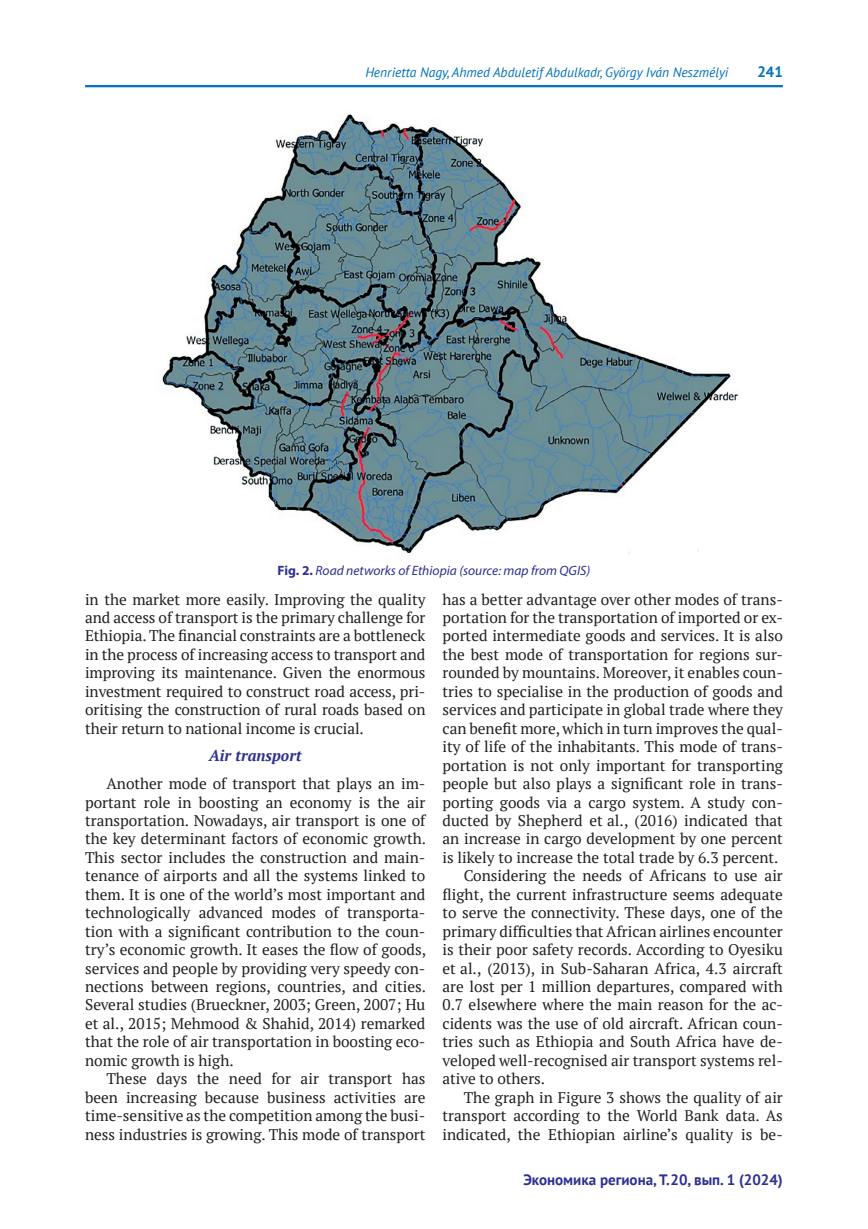
<style>
.page{position:relative;width:868px;height:1229px;background:#fff}
.page>*{position:absolute;margin:0;border:0;box-sizing:border-box;transform-origin:0 0}
.t1{font:15.3px/18.5px "PT Serif";color:#231f20;text-align:justify}
.t2{font:italic 700 15.3px "PT Serif";color:#2e3092}
.t3{font:700 15px "PT Sans";color:#2e3092}
.t4{font:700 15px "PT Sans";color:#0072bc}
.t5{font:italic 13.5px "PT Sans";color:#0072bc}
.t6{font:italic 13.5px "Myriad Pro";color:#2e3092}
.s1{font-weight:700;font-style:normal}
</style>
<div class="page">
<hr style="left:85px;top:85px;width:697px;height:2px;background:#0072bc">
<img style="left:162px;top:114px;width:577px;height:440px">
<p class="t5" style="left:365px;top:64px;width:364px">Henrietta Nagy, Ahmed Abduletif Abdulkadr, György Iván Neszmélyi</p>
<p class="t4" style="left:757px;top:61px;width:27px">241</p>
<p class="t6" style="left:277px;top:562px;width:314px"><span class="s1">Fig. 2.</span> Road networks of Ethiopia (source: map from QGIS)</p>
<p class="t1" style="left:85px;top:590px;width:342px">in the market more easily. Improving the quality and access of transport is the primary challenge for Ethiopia. The financial constraints are a bottleneck in the process of increasing access to transport and improving its maintenance. Given the enormous investment required to construct road access, pri&shy;oritising the construction of rural roads based on their return to national income is crucial.</p>
<p class="t2" style="left:209px;top:745px;width:94px">Air transport</p>
<p class="t1" style="left:85px;top:774px;width:342px;text-indent:21px">Another mode of transport that plays an im&shy;portant role in boosting an economy is the air transportation. Nowadays, air transport is one of the key determinant factors of economic growth.<br>This sector includes the construction and main&shy;tenance of airports and all the systems linked to them. It is one of the world’s most important and technologically advanced modes of transporta&shy;tion with a significant contribution to the coun&shy;try’s economic growth. It eases the flow of goods, services and people by providing very speedy con&shy;nections between regions, countries, and cities.<br>Several studies (Brueckner, 2003; Green, 2007; Hu et al., 2015; Mehmood &amp; Shahid, 2014) remarked that the role of air transportation in boosting eco&shy;nomic growth is high.</p>
<p class="t1" style="left:85px;top:1069px;width:342px;text-indent:21px">These days the need for air transport has been increasing because business activities are time-sensitive as the competition among the busi&shy;ness industries is growing. This mode of transport</p>
<p class="t1" style="left:442px;top:590px;width:342px">has a better advantage over other modes of trans-</p>
<p class="t1" style="left:442px;top:608px;width:342px">portation for the transportation of imported or ex-</p>
<p class="t1" style="left:442px;top:627px;width:342px">ported intermediate goods and services. It is also</p>
<p class="t1" style="left:442px;top:645px;width:342px">the best mode of transportation for regions sur-</p>
<p class="t1" style="left:442px;top:663px;width:342px">rounded by mountains. Moreover, it enables coun-</p>
<p class="t1" style="left:442px;top:682px;width:342px">tries to specialise in the production of goods and</p>
<p class="t1" style="left:442px;top:700px;width:342px">services and participate in global trade where they</p>
<p class="t1" style="left:442px;top:719px;width:342px">can benefit more, which in turn improves the qual-</p>
<p class="t1" style="left:442px;top:737px;width:342px">ity of life of the inhabitants. This mode of trans-</p>
<p class="t1" style="left:442px;top:756px;width:342px">portation is not only important for transporting</p>
<p class="t1" style="left:442px;top:774px;width:342px">people but also plays a significant role in trans-</p>
<p class="t1" style="left:442px;top:793px;width:342px">porting goods via a cargo system. A study con-</p>
<p class="t1" style="left:442px;top:811px;width:342px">ducted by Shepherd et al., (2016) indicated that</p>
<p class="t1" style="left:442px;top:829px;width:342px">an increase in cargo development by one percent</p>
<p class="t1" style="left:442px;top:848px;width:337px">is likely to increase the total trade by 6.3 percent.</p>
<p class="t1" style="left:463px;top:866px;width:320px">Considering the needs of Africans to use air</p>
<p class="t1" style="left:442px;top:885px;width:342px">flight, the current infrastructure seems adequate</p>
<p class="t1" style="left:442px;top:903px;width:342px">to serve the connectivity. These days, one of the</p>
<p class="t1" style="left:442px;top:922px;width:342px">primary difficulties that African airlines encounter</p>
<p class="t1" style="left:442px;top:940px;width:342px">is their poor safety records. According to Oyesiku</p>
<p class="t1" style="left:442px;top:959px;width:342px">et al., (2013), in Sub-Saharan Africa, 4.3 aircraft</p>
<p class="t1" style="left:442px;top:977px;width:342px">are lost per 1 million departures, compared with</p>
<p class="t1" style="left:442px;top:996px;width:342px">0.7 elsewhere where the main reason for the ac-</p>
<p class="t1" style="left:442px;top:1014px;width:342px">cidents was the use of old aircraft. African coun-</p>
<p class="t1" style="left:442px;top:1032px;width:342px">tries such as Ethiopia and South Africa have de-</p>
<p class="t1" style="left:442px;top:1051px;width:342px">veloped well-recognised air transport systems rel-</p>
<p class="t1" style="left:442px;top:1069px;width:104px">ative to others.</p>
<p class="t1" style="left:463px;top:1088px;width:320px">The graph in Figure 3 shows the quality of air</p>
<p class="t1" style="left:442px;top:1106px;width:342px">transport according to the World Bank data. As</p>
<p class="t1" style="left:442px;top:1125px;width:342px">indicated, the Ethiopian airline’s quality is be-</p>
<p class="t3" style="left:523px;top:1170px;width:261px">Экономика региона, Т.20, вып. 1 (2024)</p>
</div>
